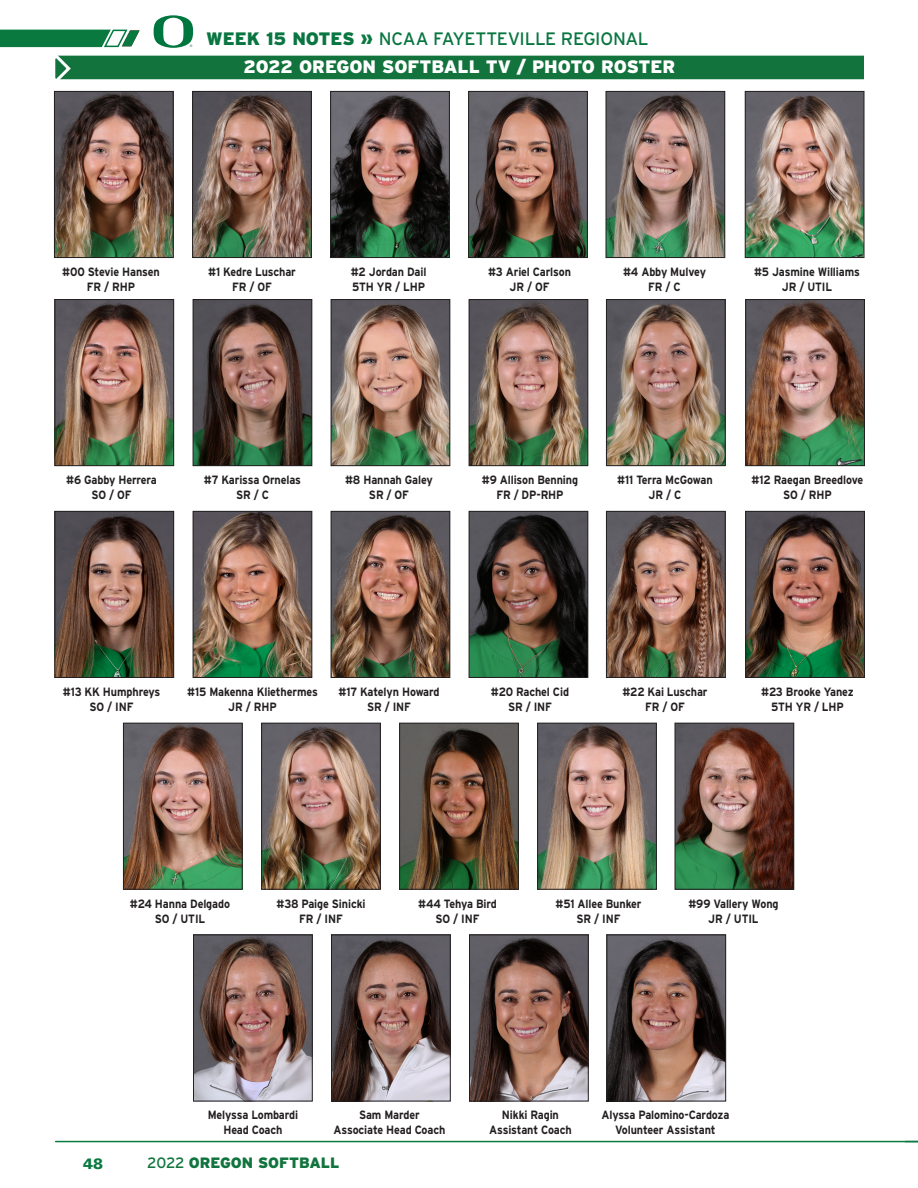
<style>
.page{position:relative;width:918px;height:1188px;background:#fff}
.page>*{position:absolute;margin:0;border:0;box-sizing:border-box;transform-origin:0 0}
.t1{font:18px "Interstate";letter-spacing:-.02em;color:#097641}
.t2{font:900 18px "Interstate";color:#fff}
.t3{font:900 15px "Interstate";color:#11743e}
.t4{font:900 15px "Univers";color:#0a7a40}
.t5{font:700 12px "Interstate";letter-spacing:-.01em;color:#231f20;scale:.9 1}
.s1{font-weight:900}
.s2{font-weight:900;color:#0a7a40}
.s3{font-weight:400}
</style>
<div class="page">
<hr style="left:56px;top:1141px;width:862px;height:1px;background:#0a7a40">
<svg style="left:154px;top:15px;width:39px;height:33px"></svg>
<img style="left:56px;top:93px;width:116px;height:163px">
<div style="left:54px;top:91px;width:120px;height:167px;border:1px solid #231f20"></div>
<div style="left:55px;top:56px;width:809px;height:23px;background:#12733c"></div>
<svg style="left:0;top:29px;width:140px;height:51px"></svg>
<img style="left:194px;top:93px;width:116px;height:163px">
<div style="left:192px;top:91px;width:120px;height:167px;border:1px solid #231f20"></div>
<img style="left:332px;top:93px;width:116px;height:163px">
<div style="left:330px;top:91px;width:120px;height:167px;border:1px solid #231f20"></div>
<img style="left:470px;top:93px;width:116px;height:163px">
<div style="left:468px;top:91px;width:120px;height:167px;border:1px solid #231f20"></div>
<img style="left:608px;top:93px;width:115px;height:163px">
<div style="left:606px;top:91px;width:119px;height:167px;border:1px solid #231f20"></div>
<img style="left:747px;top:93px;width:115px;height:163px">
<div style="left:745px;top:91px;width:119px;height:167px;border:1px solid #231f20"></div>
<img style="left:57px;top:301px;width:115px;height:163px">
<div style="left:55px;top:299px;width:119px;height:167px;border:1px solid #231f20"></div>
<img style="left:195px;top:301px;width:115px;height:163px">
<div style="left:193px;top:299px;width:119px;height:167px;border:1px solid #231f20"></div>
<img style="left:333px;top:301px;width:115px;height:163px">
<div style="left:331px;top:299px;width:119px;height:167px;border:1px solid #231f20"></div>
<img style="left:471px;top:301px;width:115px;height:163px">
<div style="left:469px;top:299px;width:119px;height:167px;border:1px solid #231f20"></div>
<img style="left:608px;top:301px;width:116px;height:163px">
<div style="left:606px;top:299px;width:120px;height:167px;border:1px solid #231f20"></div>
<img style="left:747px;top:301px;width:116px;height:163px">
<div style="left:745px;top:299px;width:120px;height:167px;border:1px solid #231f20"></div>
<img style="left:57px;top:513px;width:115px;height:163px">
<div style="left:55px;top:511px;width:119px;height:167px;border:1px solid #231f20"></div>
<img style="left:195px;top:513px;width:115px;height:163px">
<div style="left:193px;top:511px;width:119px;height:167px;border:1px solid #231f20"></div>
<img style="left:333px;top:513px;width:115px;height:163px">
<div style="left:331px;top:511px;width:119px;height:167px;border:1px solid #231f20"></div>
<img style="left:471px;top:513px;width:115px;height:163px">
<div style="left:469px;top:511px;width:119px;height:167px;border:1px solid #231f20"></div>
<img style="left:608px;top:513px;width:116px;height:163px">
<div style="left:606px;top:511px;width:120px;height:167px;border:1px solid #231f20"></div>
<img style="left:747px;top:513px;width:116px;height:163px">
<div style="left:745px;top:511px;width:120px;height:167px;border:1px solid #231f20"></div>
<img style="left:125px;top:725px;width:116px;height:163px">
<div style="left:123px;top:723px;width:120px;height:167px;border:1px solid #231f20"></div>
<img style="left:263px;top:725px;width:116px;height:163px">
<div style="left:261px;top:723px;width:120px;height:167px;border:1px solid #231f20"></div>
<img style="left:401px;top:725px;width:116px;height:163px">
<div style="left:399px;top:723px;width:120px;height:167px;border:1px solid #231f20"></div>
<img style="left:539px;top:725px;width:116px;height:163px">
<div style="left:537px;top:723px;width:120px;height:167px;border:1px solid #231f20"></div>
<img style="left:677px;top:725px;width:115px;height:163px">
<div style="left:675px;top:723px;width:119px;height:167px;border:1px solid #231f20"></div>
<img style="left:195px;top:937px;width:116px;height:162px">
<div style="left:193px;top:935px;width:120px;height:166px;border:1px solid #231f20"></div>
<img style="left:333px;top:937px;width:116px;height:162px">
<div style="left:331px;top:935px;width:120px;height:166px;border:1px solid #231f20"></div>
<img style="left:471px;top:937px;width:116px;height:162px">
<div style="left:469px;top:935px;width:120px;height:166px;border:1px solid #231f20"></div>
<img style="left:609px;top:937px;width:115px;height:162px">
<div style="left:607px;top:935px;width:119px;height:166px;border:1px solid #231f20"></div>
<h1 class="t1" style="left:206px;top:28px;width:444px"><span class="s1">WEEK 15 NOTES</span> <span class="s2">»</span> NCAA FAYETTEVILLE REGIONAL</h1>
<p class="t2" style="left:243px;top:56px;width:434px">2022 OREGON SOFTBALL TV / PHOTO ROSTER</p>
<p class="t5" style="left:62px;top:265px;width:110px">#00 Stevie Hansen</p>
<p class="t5" style="left:208px;top:265px;width:99px">#1 Kedre Luschar</p>
<p class="t5" style="left:351px;top:265px;width:86px">#2 Jordan Dail</p>
<p class="t5" style="left:488px;top:265px;width:94px">#3 Ariel Carlson</p>
<p class="t5" style="left:623px;top:265px;width:94px">#4 Abby Mulvey</p>
<p class="t5" style="left:754px;top:265px;width:119px">#5 Jasmine Williams</p>
<p class="t5" style="left:87px;top:280px;width:55px">FR / RHP</p>
<p class="t5" style="left:232px;top:280px;width:46px">FR / OF</p>
<p class="t5" style="left:352px;top:280px;width:83px">5TH YR / LHP</p>
<p class="t5" style="left:510px;top:280px;width:46px">JR / OF</p>
<p class="t5" style="left:648px;top:280px;width:38px">FR / C</p>
<p class="t5" style="left:782px;top:280px;width:57px">JR / UTIL</p>
<p class="t5" style="left:66px;top:473px;width:102px">#6 Gabby Herrera</p>
<p class="t5" style="left:204px;top:473px;width:110px">#7 Karissa Ornelas</p>
<p class="t5" style="left:345px;top:473px;width:99px">#8 Hannah Galey</p>
<p class="t5" style="left:482px;top:473px;width:108px">#9 Allison Benning</p>
<p class="t5" style="left:617px;top:473px;width:108px">#11 Terra McGowan</p>
<p class="t5" style="left:752px;top:473px;width:126px">#12 Raegan Breedlove</p>
<p class="t5" style="left:91px;top:488px;width:46px">SO / OF</p>
<p class="t5" style="left:236px;top:488px;width:38px">SR / C</p>
<p class="t5" style="left:369px;top:488px;width:46px">SR / OF</p>
<p class="t5" style="left:496px;top:488px;width:76px">FR / DP-RHP</p>
<p class="t5" style="left:649px;top:488px;width:38px">JR / C</p>
<p class="t5" style="left:783px;top:488px;width:55px">SO / RHP</p>
<p class="t5" style="left:63px;top:685px;width:110px">#13 KK Humphreys</p>
<p class="t5" style="left:187px;top:685px;width:147px">#15 Makenna Kliethermes</p>
<p class="t5" style="left:338px;top:685px;width:114px">#17 Katelyn Howard</p>
<p class="t5" style="left:491px;top:685px;width:88px">#20 Rachel Cid</p>
<p class="t5" style="left:622px;top:685px;width:96px">#22 Kai Luschar</p>
<p class="t5" style="left:761px;top:685px;width:104px">#23 Brooke Yanez</p>
<p class="t5" style="left:90px;top:700px;width:50px">SO / INF</p>
<p class="t5" style="left:228px;top:700px;width:55px">JR / RHP</p>
<p class="t5" style="left:367px;top:700px;width:50px">SR / INF</p>
<p class="t5" style="left:508px;top:700px;width:50px">SR / INF</p>
<p class="t5" style="left:645px;top:700px;width:46px">FR / OF</p>
<p class="t5" style="left:771px;top:700px;width:82px">5TH YR / LHP</p>
<p class="t5" style="left:130px;top:897px;width:113px">#24 Hanna Delgado</p>
<p class="t5" style="left:277px;top:897px;width:101px">#38 Paige Sinicki</p>
<p class="t5" style="left:418px;top:897px;width:89px">#44 Tehya Bird</p>
<p class="t5" style="left:556px;top:897px;width:97px">#51 Allee Bunker</p>
<p class="t5" style="left:688px;top:897px;width:102px">#99 Vallery Wong</p>
<p class="t5" style="left:155px;top:912px;width:58px">SO / UTIL</p>
<p class="t5" style="left:299px;top:912px;width:50px">FR / INF</p>
<p class="t5" style="left:436px;top:912px;width:50px">SO / INF</p>
<p class="t5" style="left:577px;top:912px;width:50px">SR / INF</p>
<p class="t5" style="left:708px;top:912px;width:57px">JR / UTIL</p>
<p class="t5" style="left:208px;top:1108px;width:102px">Melyssa Lombardi</p>
<p class="t5" style="left:359px;top:1108px;width:69px">Sam Marder</p>
<p class="t5" style="left:502px;top:1108px;width:65px">Nikki Ragin</p>
<p class="t5" style="left:601px;top:1108px;width:144px">Alyssa Palomino-Cardoza</p>
<p class="t5" style="left:223px;top:1123px;width:67px">Head Coach</p>
<p class="t5" style="left:334px;top:1123px;width:126px">Associate Head Coach</p>
<p class="t5" style="left:489px;top:1123px;width:93px">Assistant Coach</p>
<p class="t5" style="left:615px;top:1123px;width:113px">Volunteer Assistant</p>
<p class="t4" style="left:83px;top:1154px;width:22px">48</p>
<p class="t3" style="left:147px;top:1154px;width:194px"><span class="s3">2022</span> OREGON SOFTBALL</p>
</div>
